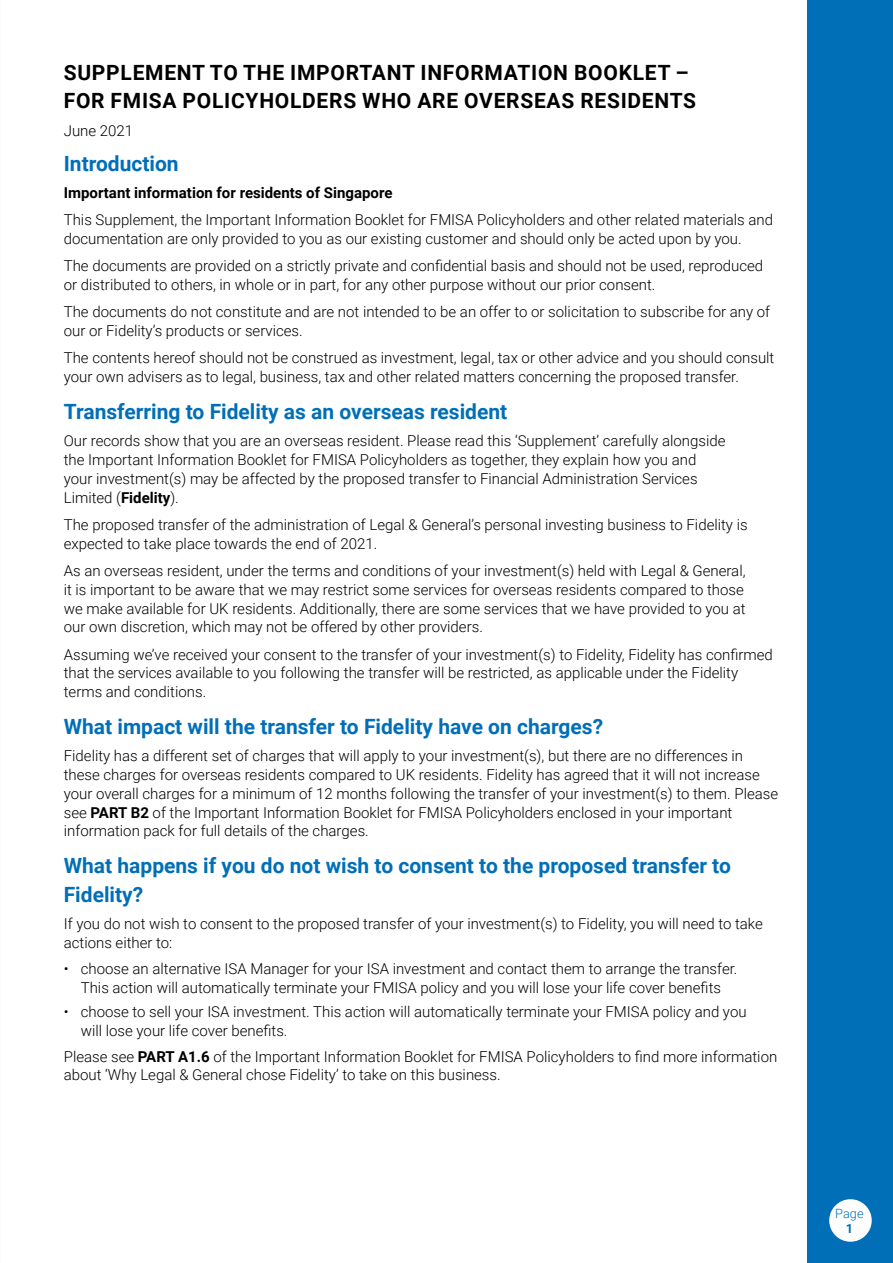
<style>
.page{position:relative;width:893px;height:1263px;background:#fff}
.page>*{position:absolute;margin:0;border:0;box-sizing:border-box;transform-origin:0 0}
.t1{font:700 21px/28.5px "Roboto";color:#006fb8}
.t2{font:700 21px/28.5px "Roboto";letter-spacing:.035em;color:#000}
.t3{font:300 15px/18.8px "Roboto";color:#000}
.t4{font:300 12.75px/15.3px "Roboto";color:#006fb8;text-align:center}
.s1{font-weight:700}
</style>
<div class="page">
<div style="left:808px;top:0;width:85px;height:1263px;background:#006fb8"></div>
<div style="left:829px;top:1199px;width:43px;height:43px;background:#fff;border-radius:50%"></div>
<p class="t2" style="left:64px;top:57px;width:634px">SUPPLEMENT TO THE IMPORTANT INFORMATION BOOKLET –<br>FOR FMISA POLICYHOLDERS WHO ARE OVERSEAS RESIDENTS</p>
<p class="t3" style="left:64px;top:121px;width:71px">June 2021</p>
<p class="t1" style="left:64px;top:148px;width:116px">Introduction</p>
<p class="t3" style="left:64px;top:179px;width:711px;line-height:27.3px"><span class="s1">Important information for residents of Singapore<br></span>This Supplement, the Important Information Booklet for FMISA Policyholders and other related materials and</p>
<p class="t3" style="left:64px;top:225px;width:701px;line-height:27.3px">documentation are only provided to you as our existing customer and should only be acted upon by you.<br>The documents are provided on a strictly private and confidential basis and should not be used, reproduced</p>
<p class="t3" style="left:64px;top:271px;width:708px;line-height:27.3px">or distributed to others, in whole or in part, for any other purpose without our prior consent.<br>The documents do not constitute and are not intended to be an offer to or solicitation to subscribe for any of</p>
<p class="t3" style="left:64px;top:317px;width:712px;line-height:27.3px">our or Fidelity’s products or services.<br>The contents hereof should not be construed as investment, legal, tax or other advice and you should consult</p>
<p class="t3" style="left:64px;top:367px;width:677px">your own advisers as to legal, business, tax and other related matters concerning the proposed transfer.</p>
<p class="t1" style="left:64px;top:397px;width:445px">Transferring to Fidelity as an overseas resident</p>
<p class="t3" style="left:64px;top:431px;width:663px">Our records show that you are an overseas resident. Please read this ‘Supplement’ carefully alongside the Important Information Booklet for FMISA Policyholders as together, they explain how you and your investment(s) may be affected by the proposed transfer to Financial Administration Services Limited (<span class="s1">Fidelity</span>).</p>
<p class="t3" style="left:64px;top:515px;width:685px">The proposed transfer of the administration of Legal &amp; General’s personal investing business to Fidelity is expected to take place towards the end of 2021.</p>
<p class="t3" style="left:64px;top:561px;width:683px;text-align:justify">As an overseas resident, under the terms and conditions of your investment(s) held with Legal &amp; General, it is important to be aware that we may restrict some services for overseas residents compared to those we make available for UK residents. Additionally, there are some services that we have provided to you at our own discretion, which may not be offered by other providers.</p>
<p class="t3" style="left:64px;top:644px;width:711px">Assuming we’ve received your consent to the transfer of your investment(s) to Fidelity, Fidelity has confirmed that the services available to you following the transfer will be restricted, as applicable under the Fidelity terms and conditions.</p>
<p class="t1" style="left:64px;top:711px;width:541px">What impact will the transfer to Fidelity have on charges?</p>
<p class="t3" style="left:64px;top:746px;width:716px">Fidelity has a different set of charges that will apply to your investment(s), but there are no differences in these charges for overseas residents compared to UK residents. Fidelity has agreed that it will not increase your overall charges for a minimum of 12 months following the transfer of your investment(s) to them. Please see <span class="s1">PART B2</span> of the Important Information Booklet for FMISA Policyholders enclosed in your important information pack for full details of the charges.</p>
<p class="t1" style="left:64px;top:851px;width:669px">What happens if you do not wish to consent to the proposed transfer to<br>Fidelity?</p>
<p class="t3" style="left:64px;top:914px;width:701px">If you do not wish to consent to the proposed transfer of your investment(s) to Fidelity, you will need to take actions either to:</p>
<p class="t3" style="left:64px;top:958px;width:675px;line-height:19.5px;text-align:center">• choose an alternative ISA Manager for your ISA investment and contact them to arrange the transfer.<br>This action will automatically terminate your FMISA policy and you will lose your life cover benefits</p>
<p class="t3" style="left:81px;top:1001px;width:667px;line-height:19.5px;text-indent:-17px">• choose to sell your ISA investment. This action will automatically terminate your FMISA policy and you will lose your life cover benefits.</p>
<p class="t3" style="left:64px;top:1046px;width:715px">Please see <span class="s1">PART A1.6</span> of the Important Information Booklet for FMISA Policyholders to find more information about ‘Why Legal &amp; General chose Fidelity’ to take on this business.</p>
<p class="t4" style="left:835px;top:1205px;width:30px">Page<br><span class="s1">1</span></p>
</div>
